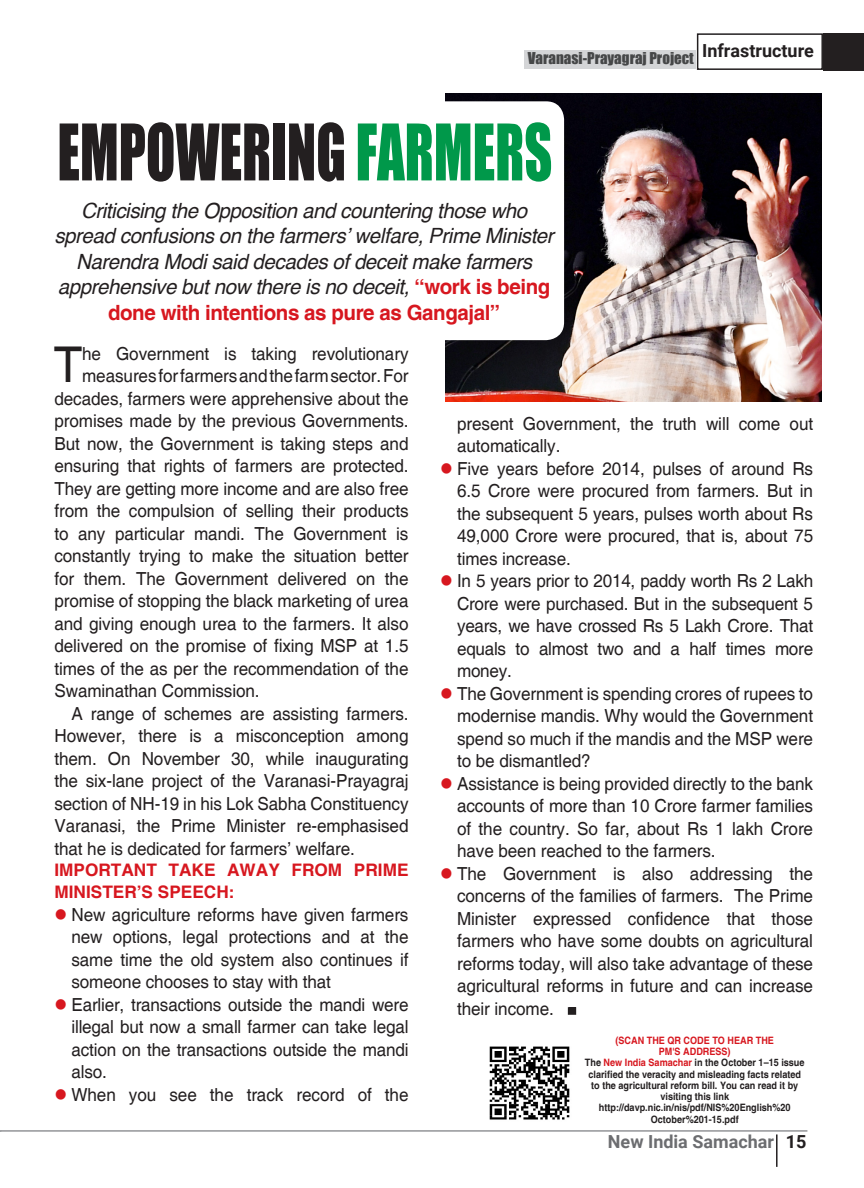
<style>
.page{position:relative;width:864px;height:1188px;background:#fff}
.page>*{position:absolute;margin:0;border:0;box-sizing:border-box;transform-origin:0 0}
.headline_Khand{font:72px "Impact";color:#231f20;scale:.75 1}
.box_text{font:49.35px "Helvetica";color:#231f20;scale:.95 1}
.intro{font:italic 21px/25.5px "Helvetica";letter-spacing:-.02em;color:#231f20;text-align:center}
.box_text-2{font:18px/22.5px "Helvetica";letter-spacing:-.005em;color:#231f20;text-align:justify;scale:.95 1}
.t1{font:700 18px "Roboto";color:#6c6d70}
.t2{font:700 18px "Roboto";color:#231f20}
.box_text-3{font:700 17.25px/22.5px "Helvetica";color:#d7171f}
.t3{font:15px "Impact";color:#464748}
.box_text-4{font:700 10.2px/11.2px "Helvetica";color:#231f20;text-align:center;scale:.89 1}
.box_text-5{font:700 10.2px "Helvetica";color:#d7171f;scale:.89 1}
.s1{color:#00984a}
.s2{font-weight:700;font-style:normal;color:#d7171f}
.s3{color:#d7171f}
.s4{color:#231f20}
</style>
<div class="page">
<hr style="left:776px;top:1134px;width:2px;height:33px;background:#231f20">
<hr style="left:0;top:1130px;width:807px;height:2px;background:#939598">
<img style="left:446px;top:94px;width:375px;height:308px">
<div style="left:38px;top:101px;width:526px;height:239px;background:#fff;border-radius:18px"></div>
<img style="left:489px;top:1046px;width:81px;height:74px">
<div style="left:568px;top:1007px;width:8px;height:8px;border:2px solid #231f20"></div>
<div style="left:697px;top:33px;width:126px;height:37px;background:#fff;border:2px solid #231f20"></div>
<div style="left:524px;top:50px;width:172px;height:19px;background:#d4d5d7"></div>
<div style="left:823px;top:33px;width:41px;height:37px;background:#231f20"></div>
<p class="t3" style="left:528px;top:47px;width:168px">Varanasi-Prayagraj Project</p>
<p class="t2" style="left:702px;top:38px;width:113px">Infrastructure</p>
<p class="headline_Khand" style="left:57px;top:96px;width:661px">EMPOWERING <span class="s1">FARMERS</span></p>
<p class="intro" style="left:54px;top:198px;width:501px">Criticising the Opposition and countering those who spread confusions on the farmers’ welfare, Prime Minister Narendra Modi said decades of deceit make farmers apprehensive but now there is no deceit, <span class="s2">“work is being done with intentions as pure as Gangajal”</span></p>
<p class="box_text" style="left:54px;top:336px;width:32px">T</p>
<p class="box_text-2" style="left:82px;top:343px;width:345px">he Government is taking revolutionary</p>
<p class="box_text-2" style="left:82px;top:365px;width:345px">measures for farmers and the farm sector. For</p>
<p class="box_text-2" style="left:54px;top:388px;width:374px">decades, farmers were apprehensive about the</p>
<p class="box_text-2" style="left:54px;top:410px;width:374px">promises made by the previous Governments.</p>
<p class="box_text-2" style="left:54px;top:433px;width:374px">But now, the Government is taking steps and</p>
<p class="box_text-2" style="left:54px;top:455px;width:374px">ensuring that rights of farmers are protected.</p>
<p class="box_text-2" style="left:54px;top:478px;width:374px">They are getting more income and are also free</p>
<p class="box_text-2" style="left:54px;top:500px;width:374px">from the compulsion of selling their products</p>
<p class="box_text-2" style="left:54px;top:523px;width:374px">to any particular mandi. The Government is</p>
<p class="box_text-2" style="left:54px;top:545px;width:374px">constantly trying to make the situation better</p>
<p class="box_text-2" style="left:54px;top:568px;width:374px">for them. The Government delivered on the</p>
<p class="box_text-2" style="left:54px;top:590px;width:374px">promise of stopping the black marketing of urea</p>
<p class="box_text-2" style="left:54px;top:613px;width:374px">and giving enough urea to the farmers. It also</p>
<p class="box_text-2" style="left:54px;top:635px;width:374px">delivered on the promise of fixing MSP at 1.5</p>
<p class="box_text-2" style="left:54px;top:658px;width:374px">times of the as per the recommendation of the</p>
<p class="box_text-2" style="left:54px;top:680px;width:218px">Swaminathan Commission.</p>
<p class="box_text-2" style="left:54px;top:703px;width:374px;text-indent:17px">A range of schemes are assisting farmers.<br>However, there is a misconception among them. On November 30, while inaugurating the six-lane project of the Varanasi-Prayagraj section of NH-19 in his Lok Sabha Constituency Varanasi, the Prime Minister re-emphasised that he is dedicated for farmers’ welfare.</p>
<p class="box_text-3" style="left:54px;top:858px;width:356px">IMPORTANT TAKE AWAY FROM PRIME<br>MINISTER’S SPEECH:</p>
<p class="box_text-2" style="left:71px;top:904px;width:356px;text-indent:-17px"><span class="s3">●</span> New agriculture reforms have given farmers new options, legal protections and at the same time the old system also continues if someone chooses to stay with that</p>
<p class="box_text-2" style="left:71px;top:994px;width:356px;text-indent:-17px"><span class="s3">●</span> Earlier, transactions outside the mandi were illegal but now a small farmer can take legal action on the transactions outside the mandi also.</p>
<p class="box_text-2" style="left:54px;top:1084px;width:374px"><span class="s3">●</span> When you see the track record of the</p>
<p class="box_text-2" style="left:457px;top:413px;width:376px">present Government, the truth will come out automatically.</p>
<p class="box_text-2" style="left:457px;top:458px;width:376px;text-indent:-17px"><span class="s3">●</span> Five years before 2014, pulses of around Rs 6.5 Crore were procured from farmers. But in the subsequent 5 years, pulses worth about Rs 49,000 Crore were procured, that is, about 75 times increase.</p>
<p class="box_text-2" style="left:457px;top:570px;width:376px;text-indent:-17px"><span class="s3">●</span> In 5 years prior to 2014, paddy worth Rs 2 Lakh Crore were purchased. But in the subsequent 5 years, we have crossed Rs 5 Lakh Crore. That equals to almost two and a half times more money.</p>
<p class="box_text-2" style="left:457px;top:683px;width:376px;text-indent:-17px"><span class="s3">●</span> The Government is spending crores of rupees to modernise mandis. Why would the Government spend so much if the mandis and the MSP were to be dismantled?</p>
<p class="box_text-2" style="left:457px;top:773px;width:376px;text-indent:-17px"><span class="s3">●</span> Assistance is being provided directly to the bank accounts of more than 10 Crore farmer families of the country. So far, about Rs 1 lakh Crore have been reached to the farmers.</p>
<p class="box_text-2" style="left:457px;top:863px;width:376px;text-indent:-17px"><span class="s3">●</span> The Government is also addressing the concerns of the families of farmers. The Prime Minister expressed confidence that those farmers who have some doubts on agricultural reforms today, will also take advantage of these agricultural reforms in future and can increase their income.</p>
<p class="box_text-5" style="left:616px;top:1034px;width:180px">(SCAN THE QR CODE TO HEAR THE</p>
<p class="box_text-5" style="left:659px;top:1045px;width:82px">PM'S ADDRESS)</p>
<p class="box_text-4" style="left:585px;top:1057px;width:248px">The <span class="s3">New India Samachar</span> in the October 1–15 issue clarified the veracity and misleading facts related to the agricultural reform bill. You can read it by visiting this link</p>
<p class="box_text-4" style="left:599px;top:1102px;width:217px">http://davp.nic.in/nis/pdf/NIS%20English%20<br>October%201-15.pdf</p>
<p class="t1" style="left:608px;top:1129px;width:200px">New India Samachar <span class="s4">15</span></p>
</div>
